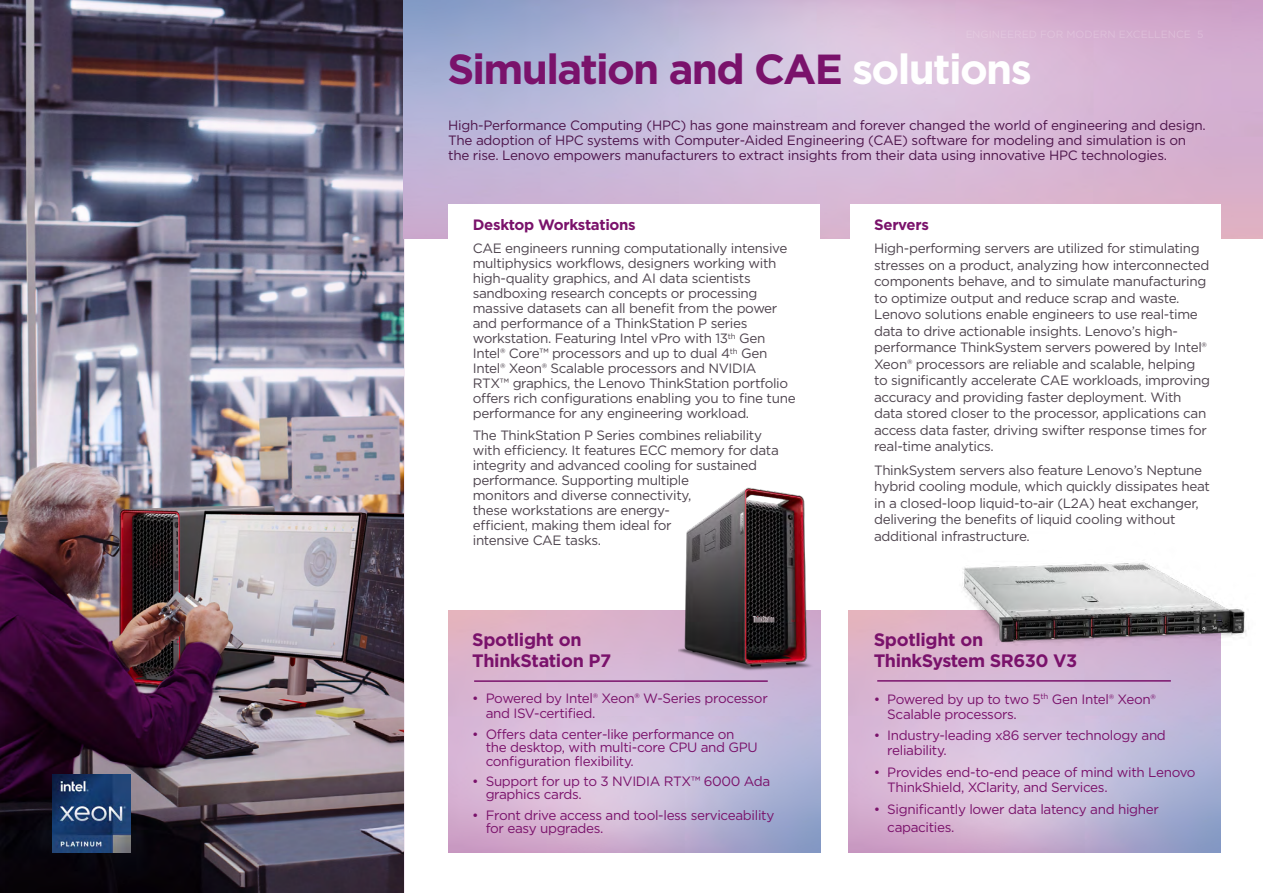
<style>
.page{position:relative;width:1263px;height:893px;background:#fff}
.page>*{position:absolute;margin:0;border:0;box-sizing:border-box;transform-origin:0 0}
.t1{font:700 42px "Gotham";letter-spacing:-.04em;color:#7a126b}
.t2{font:700 18px/21px "Gotham";letter-spacing:-.02em;color:#7a126b}
.t3{font:700 15px "Gotham";letter-spacing:-.02em;color:#7a126b}
.t4{font:13.5px/15px "Gotham";letter-spacing:-.025em;color:#4e444e}
.t5{font:13.5px/15px "Gotham";letter-spacing:-.025em;color:#7a126b}
.t6{font:13.5px/15px "Gotham";letter-spacing:-.02em;color:#4d144a}
.s1{color:#fff}
</style>
<div class="page">
<img style="left:0;top:0;width:404px;height:893px">
<img style="left:957px;top:562px;width:289px;height:132px">
<img style="left:678px;top:487px;width:138px;height:192px">
<hr style="left:474px;top:680px;width:294px;height:2px;background:#7a126b">
<hr style="left:877px;top:680px;width:294px;height:2px;background:#7a126b">
<img style="left:52px;top:775px;width:78px;height:77px">
<h1 class="t1" style="left:447px;top:42px;width:586px">Simulation and CAE <span class="s1">solutions</span></h1>
<p class="t6" style="left:448px;top:117px;width:759px">High-Performance Computing (HPC) has gone mainstream and forever changed the world of engineering and design.<br>The adoption of HPC systems with Computer-Aided Engineering (CAE) software for modeling and simulation is on the rise. Lenovo empowers manufacturers to extract insights from their data using innovative HPC technologies.</p>
<p class="t3" style="left:473px;top:215px;width:165px">Desktop Workstations</p>
<p class="t4" style="left:473px;top:241px;width:324px">CAE engineers running computationally intensive multiphysics workflows, designers working with high-quality graphics, and AI data scientists sandboxing research concepts or processing massive datasets can all benefit from the power and performance of a ThinkStation P series workstation. Featuring Intel vPro with 13<sup>th</sup> Gen Intel® Core™ processors and up to dual 4<sup>th</sup> Gen Intel® Xeon® Scalable processors and NVIDIA RTX™ graphics, the Lenovo ThinkStation portfolio offers rich configurations enabling you to fine tune performance for any engineering workload.</p>
<p class="t4" style="left:473px;top:428px;width:308px">The ThinkStation P Series combines reliability with efficiency. It features ECC memory for data integrity and advanced cooling for sustained performance. Supporting multiple<br>monitors and diverse connectivity,<br>these workstations are energy-<br>efficient, making them ideal for<br>intensive CAE tasks.</p>
<h2 class="t2" style="left:472px;top:629px;width:141px">Spotlight on<br>ThinkStation P7</h2>
<p class="t5" style="left:486px;top:691px;width:284px;text-indent:-14px">• Powered by Intel® Xeon® W-Series processor and ISV-certified.</p>
<p class="t5" style="left:486px;top:727px;width:273px;line-height:13.5px;text-indent:-14px">• Offers data center-like performance on the desktop, with multi-core CPU and GPU configuration flexibility.</p>
<p class="t5" style="left:486px;top:774px;width:286px;line-height:13.5px;text-indent:-14px">• Support for up to 3 NVIDIA RTX™ 6000 Ada graphics cards.</p>
<p class="t5" style="left:486px;top:808px;width:290px;line-height:13.5px;text-indent:-14px">• Front drive access and tool-less serviceability for easy upgrades.</p>
<p class="t3" style="left:874px;top:215px;width:56px">Servers</p>
<p class="t4" style="left:874px;top:240px;width:337px;line-height:16.5px">High-performing servers are utilized for stimulating stresses on a product, analyzing how interconnected components behave, and to simulate manufacturing to optimize output and reduce scrap and waste.<br>Lenovo solutions enable engineers to use real-time data to drive actionable insights. Lenovo’s high&shy;performance ThinkSystem servers powered by Intel® Xeon® processors are reliable and scalable, helping to significantly accelerate CAE workloads, improving accuracy and providing faster deployment. With data stored closer to the processor, applications can access data faster, driving swifter response times for real-time analytics.</p>
<p class="t4" style="left:874px;top:461px;width:337px;line-height:16.5px">ThinkSystem servers also feature Lenovo’s Neptune hybrid cooling module, which quickly dissipates heat in a closed-loop liquid-to-air (L2A) heat exchanger, delivering the benefits of liquid cooling without additional infrastructure.</p>
<h2 class="t2" style="left:874px;top:629px;width:205px">Spotlight on<br>ThinkSystem SR630 V3</h2>
<p class="t5" style="left:887px;top:691px;width:270px;text-indent:-14px">• Powered by up to two 5<sup>th</sup> Gen Intel® Xeon®<br>Scalable processors.</p>
<p class="t5" style="left:887px;top:728px;width:280px;text-indent:-14px">• Industry-leading x86 server technology and reliability.</p>
<p class="t5" style="left:887px;top:765px;width:310px;text-indent:-14px">• Provides end-to-end peace of mind with Lenovo<br>ThinkShield, XClarity, and Services.</p>
<p class="t5" style="left:887px;top:800px;width:273px;line-height:18px;text-indent:-14px">• Significantly lower data latency and higher capacities.</p>
</div>
